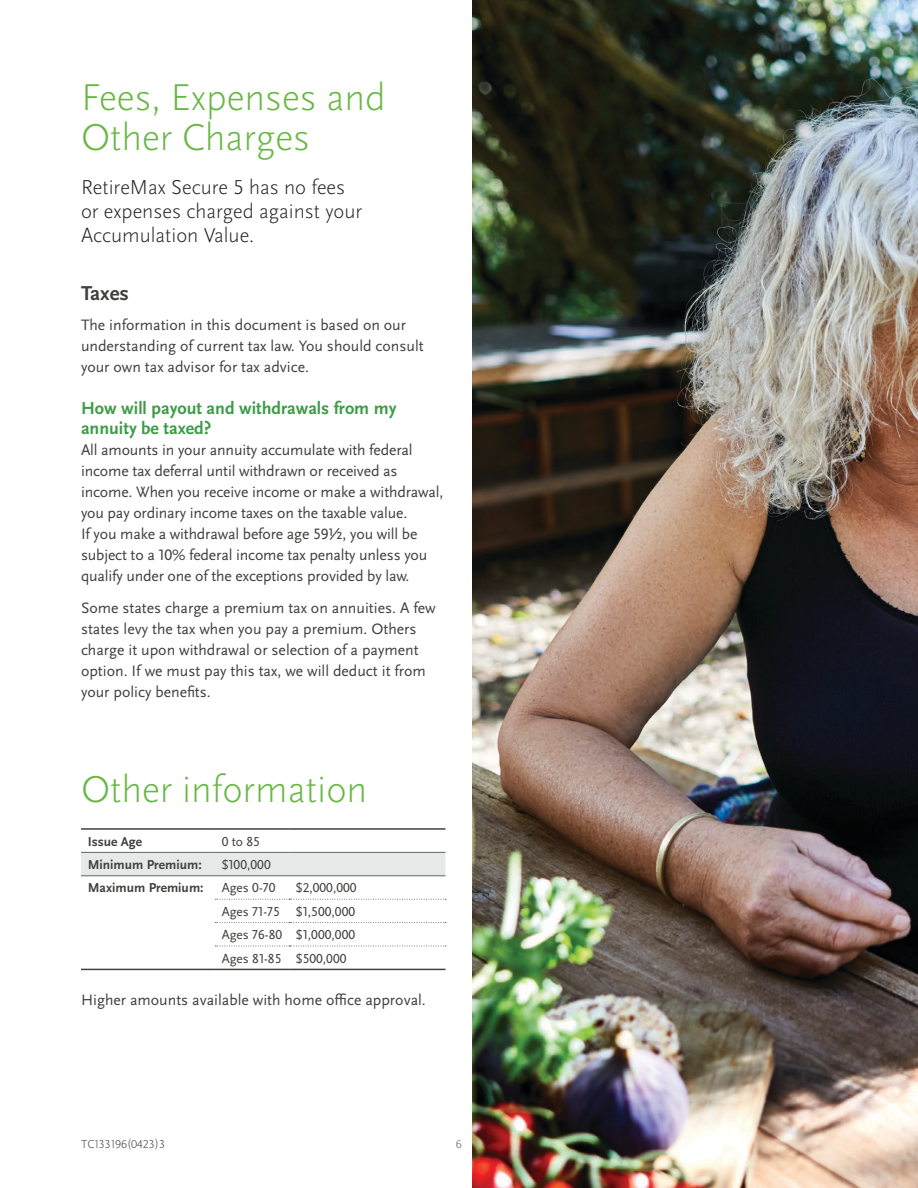
<style>
.page{position:relative;width:918px;height:1188px;background:#fff}
.page>*{position:absolute;margin:0;border:0;box-sizing:border-box;transform-origin:0 0}
.t1{font:300 39px/40.5px "Scala Sans OT";color:#68b745}
.t2{font:300 21px/24px "Scala Sans OT";color:#231f20}
.t3{font:700 21px "Scala Sans OT";color:#3f413d}
.t4{font:700 18px/20.2px "Scala Sans OT";color:#3d9c46}
.t5{font:15.75px/21px "Scala Sans OT";color:#3f413d}
.t6{font:13.5px/23.4px "Scala Sans OT";color:#3f413d;text-align:justify}
.t7{font:700 13.5px "Scala Sans OT";color:#3f413d}
.t8{font:300 12px "Scala Sans OT";color:#414142}
.t9{font:300 12px "Scala Sans OT";color:#636466}
</style>
<div class="page">
<img style="left:472px;top:0;width:446px;height:1188px">
<hr style="left:81px;top:969px;width:134px;height:1px;background:#3f413d">
<svg style="left:81px;top:853px;width:365px;height:116px"></svg>
<hr style="left:215px;top:969px;width:74px;height:1px;background:#3f413d">
<hr style="left:289px;top:969px;width:157px;height:1px;background:#3f413d">
<hr style="left:81px;top:828px;width:134px;height:2px;background:#3f413d">
<hr style="left:215px;top:828px;width:74px;height:2px;background:#3f413d">
<hr style="left:289px;top:828px;width:157px;height:2px;background:#3f413d">
<hr style="left:81px;top:852px;width:134px;height:1px;background:#636466">
<hr style="left:215px;top:852px;width:74px;height:1px;background:#636466">
<hr style="left:289px;top:852px;width:157px;height:1px;background:#636466">
<h1 class="t1" style="left:81px;top:77px;width:306px">Fees, Expenses and<br>Other Charges</h1>
<h2 class="t2" style="left:81px;top:176px;width:283px">RetireMax Secure 5 has no fees or expenses charged against your<br>Accumulation Value.</h2>
<h2 class="t3" style="left:81px;top:281px;width:50px">Taxes</h2>
<p class="t5" style="left:81px;top:314px;width:344px">The information in this document is based on our understanding of current tax law. You should consult your own tax advisor for tax advice.</p>
<p class="t4" style="left:81px;top:398px;width:317px">How will payout and withdrawals from my annuity be taxed?</p>
<p class="t5" style="left:81px;top:439px;width:364px">All amounts in your annuity accumulate with federal income tax deferral until withdrawn or received as income. When you receive income or make a withdrawal, you pay ordinary income taxes on the taxable value.<br>If you make a withdrawal before age 59½, you will be subject to a 10% federal income tax penalty unless you qualify under one of the exceptions provided by law.</p>
<p class="t5" style="left:81px;top:597px;width:356px">Some states charge a premium tax on annuities. A few states levy the tax when you pay a premium. Others charge it upon withdrawal or selection of a payment option. If we must pay this tax, we will deduct it from your policy benefits.</p>
<h1 class="t1" style="left:81px;top:769px;width:288px">Other information</h1>
<p class="t7" style="left:88px;top:833px;width:56px">Issue Age</p>
<p class="t6" style="left:222px;top:830px;width:40px">0 to 85</p>
<p class="t7" style="left:88px;top:857px;width:115px">Minimum Premium:</p>
<p class="t6" style="left:222px;top:853px;width:51px">$100,000</p>
<p class="t7" style="left:88px;top:880px;width:117px">Maximum Premium:</p>
<p class="t6" style="left:222px;top:876px;width:55px">Ages 0-70</p>
<p class="t6" style="left:222px;top:876px;width:137px;text-indent:74px">$2,000,000<br>Ages 71-75 $1,500,000<br>Ages 76-80 $1,000,000<br>Ages 81-85 $500,000</p>
<p class="t5" style="left:81px;top:990px;width:346px">Higher amounts available with home office approval.</p>
<p class="t8" style="left:81px;top:1136px;width:86px">TC133196(0423)3</p>
<p class="t9" style="left:456px;top:1136px;width:7px">6</p>
</div>
